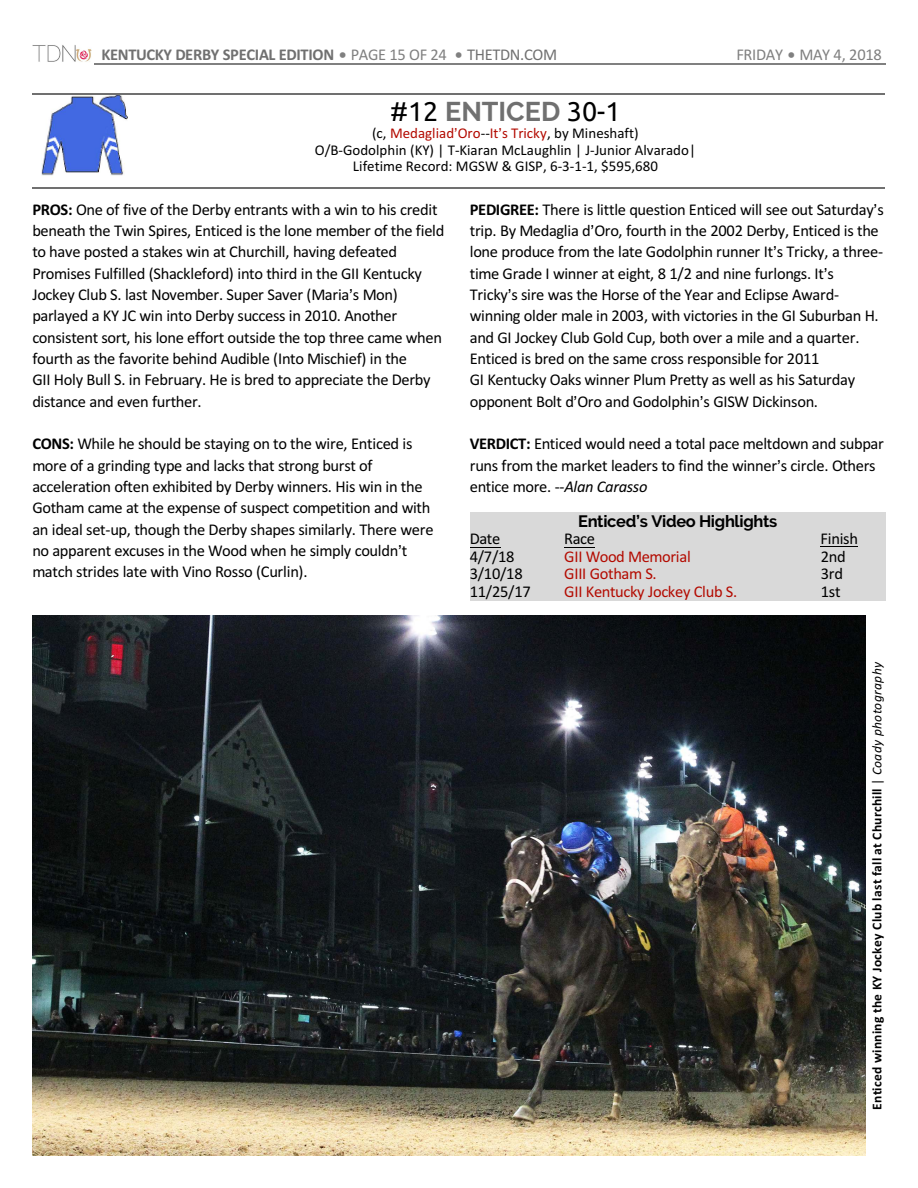
<style>
.page{position:relative;width:918px;height:1188px;background:#fff}
.page>*{position:absolute;margin:0;border:0;box-sizing:border-box;transform-origin:0 0}
.t1{font:27px "Ubuntu";color:#000}
.t2{font:16.5px/21.3px "Calibri";letter-spacing:-.02em;color:#000}
.t3{font:16.5px "Calibri";letter-spacing:-.02em;color:#b30a00}
.t4{font:700 16.5px "Calibri";letter-spacing:-.02em;color:#707070}
.t5{font:700 16.5px "Raleway";letter-spacing:-.02em;color:#000}
.t6{font:16.5px "Calibri";letter-spacing:-.02em;color:#808080}
.t7{font:15px/16.4px "Calibri";color:#000;text-align:center}
.t8{font:700 13.5px "Calibri";letter-spacing:.025em;color:#000}
.s1{font-weight:400;color:#808080}
.s2{font-weight:400}
.s3{font-family:"Raleway";font-weight:700;color:#707070}
.s4{color:#b30a00}
.s5{font-weight:700}
.s6{font-style:italic}
.s7{font-weight:400;font-style:italic}
</style>
<div class="page">
<hr style="left:94px;top:64px;width:791px;height:1px;background:#808080">
<img style="left:32px;top:45px;width:60px;height:17px">
<img style="left:32px;top:616px;width:834px;height:540px">
<img style="left:41px;top:94px;width:87px;height:82px">
<hr style="left:32px;top:93px;width:853px;height:1px;background:#707070">
<hr style="left:32px;top:187px;width:853px;height:2px;background:#707070">
<div style="left:470px;top:512px;width:415px;height:89px;background:#d9d9d9"></div>
<hr style="left:470px;top:547px;width:30px;height:1px;background:#000">
<hr style="left:564px;top:547px;width:31px;height:1px;background:#000">
<hr style="left:821px;top:546px;width:37px;height:1px;background:#000">
<p class="t4" style="left:102px;top:47px;width:457px">KENTUCKY DERBY SPECIAL EDITION <span class="s1">PAGE 15 OF 24</span> <span class="s2">THETDN.COM</span></p>
<p class="t6" style="left:736px;top:47px;width:147px">FRIDAY MAY 4, 2018</p>
<h1 class="t1" style="left:390px;top:100px;width:232px">#12 <span class="s3">ENTICED</span> 30-1</h1>
<p class="t7" style="left:315px;top:126px;width:383px">(c, <span class="s4">Medagliad Oro</span>--<span class="s4">It s Tricky</span>, by Mineshaft)<br>O/B-Godolphin (KY) | T-Kiaran McLaughlin | J-Junior Alvarado|<br>Lifetime Record: MGSW &amp; GISP, 6-3-1-1, $595,680</p>
<p class="t2" style="left:32px;top:200px;width:414px"><span class="s5">PROS:</span> One of five of the Derby entrants with a win to his credit beneath the Twin Spires, Enticed is the lone member of the field to have posted a stakes win at Churchill, having defeated Promises Fulfilled (Shackleford) into third in the GII Kentucky Jockey Club S. last November. Super Saver (Maria s Mon) parlayed a KY JC win into Derby success in 2010. Another consistent sort, his lone effort outside the top three came when fourth as the favorite behind Audible (Into Mischief) in the<br>GII Holy Bull S. in February. He is bred to appreciate the Derby distance and even further.</p>
<p class="t2" style="left:32px;top:435px;width:403px"><span class="s5">CONS:</span> While he should be staying on to the wire, Enticed is more of a grinding type and lacks that strong burst of acceleration often exhibited by Derby winners. His win in the Gotham came at the expense of suspect competition and with an ideal set-up, though the Derby shapes similarly. There were no apparent excuses in the Wood when he simply couldn t match strides late with Vino Rosso (Curlin).</p>
<p class="t2" style="left:470px;top:200px;width:416px"><span class="s5">PEDIGREE:</span> There is little question Enticed will see out Saturday s trip. By Medaglia d Oro, fourth in the 2002 Derby, Enticed is the lone produce from the late Godolphin runner It s Tricky, a three&shy;time Grade I winner at eight, 8 1/2 and nine furlongs. It s<br>Tricky s sire was the Horse of the Year and Eclipse Award&shy;winning older male in 2003, with victories in the GI Suburban H. and GI Jockey Club Gold Cup, both over a mile and a quarter.<br>Enticed is bred on the same cross responsible for 2011<br>GI Kentucky Oaks winner Plum Pretty as well as his Saturday opponent Bolt d Oro and Godolphin s GISW Dickinson.</p>
<p class="t2" style="left:470px;top:435px;width:416px"><span class="s5">VERDICT:</span> Enticed would need a total pace meltdown and subpar runs from the market leaders to find the winner s circle. Others entice more. --<span class="s6">Alan Carasso</span></p>
<p class="t5" style="left:578px;top:512px;width:201px">Enticed’s Video Highlights</p>
<p class="t2" style="left:470px;top:529px;width:32px">Date</p>
<p class="t2" style="left:564px;top:529px;width:33px">Race</p>
<p class="t2" style="left:821px;top:529px;width:39px">Finish</p>
<p class="t2" style="left:470px;top:547px;width:46px">4/7/18</p>
<p class="t3" style="left:564px;top:549px;width:128px">GII Wood Memorial</p>
<p class="t2" style="left:821px;top:547px;width:27px">2nd</p>
<p class="t2" style="left:470px;top:564px;width:54px">3/10/18</p>
<p class="t3" style="left:564px;top:567px;width:94px">GIII Gotham S.</p>
<p class="t2" style="left:821px;top:564px;width:24px">3rd</p>
<p class="t2" style="left:470px;top:582px;width:63px">11/25/17</p>
<p class="t3" style="left:564px;top:584px;width:175px">GII Kentucky Jockey Club S.</p>
<p class="t2" style="left:821px;top:582px;width:21px">1st</p>
<p class="t8" style="left:871px;top:1110px;width:450px;rotate:-90deg">Enticed winning the KY Jockey Club last fall at Churchill <span class="s2">|</span> <span class="s7">Coady photography</span></p>
</div>
